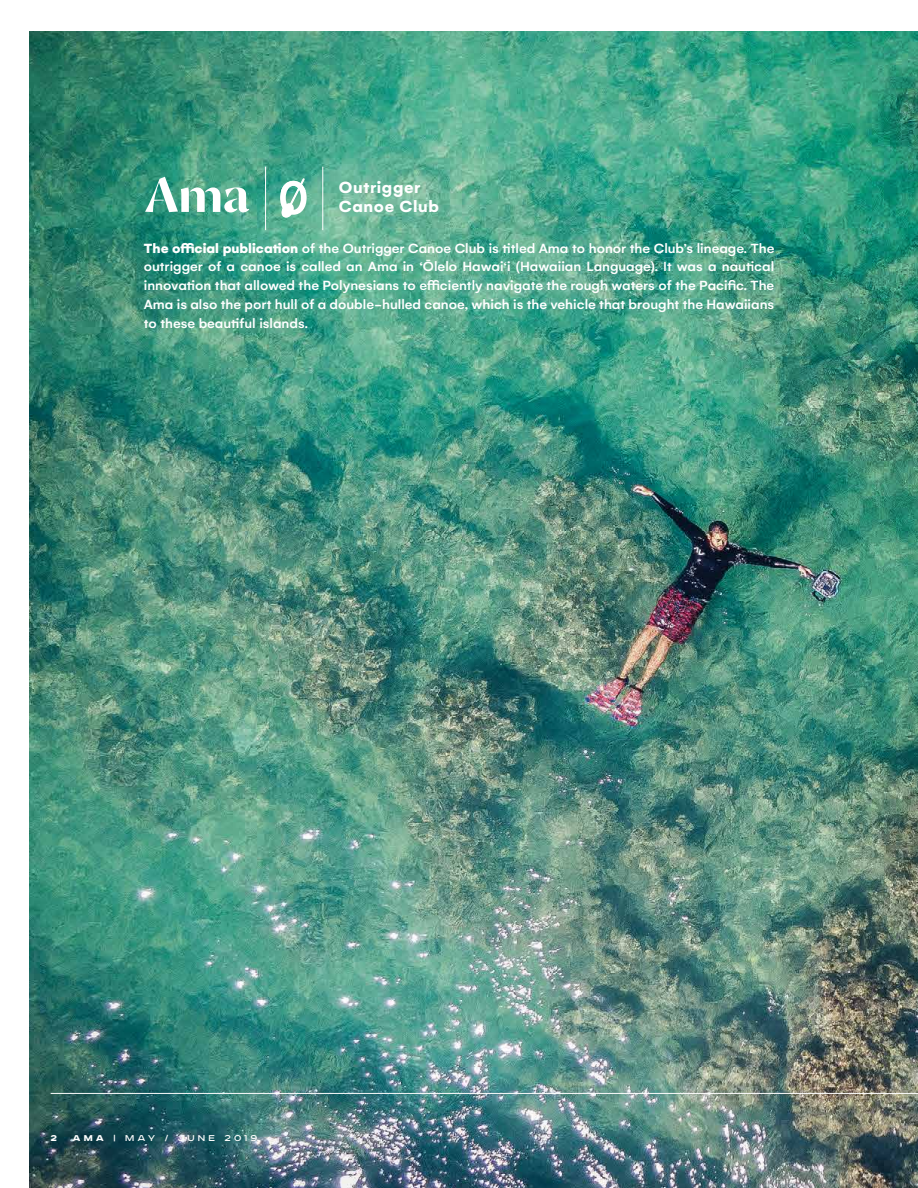
<style>
.page{position:relative;width:918px;height:1188px;background:#fff}
.page>*{position:absolute;margin:0;border:0;box-sizing:border-box;transform-origin:0 0}
.t1{font:700 17.4px/18.8px "Gelion";letter-spacing:.035em;color:#fff}
.t2{font:500 14.4px/18.8px "Gelion";color:#fff;text-align:justify}
.t3{font:10.65px "Road Radio";letter-spacing:.28em;color:#fff}
.t4{font:900 10.65px "Road Radio";color:#fff}
.s1{font-weight:900}
</style>
<div class="page">
<img style="left:30px;top:32px;width:888px;height:1156px">
<hr style="left:51px;top:1093px;width:867px;height:1px;background:#fff">
<svg style="left:145px;top:177px;width:104px;height:35px"></svg>
<svg style="left:280px;top:178px;width:27px;height:40px"></svg>
<hr style="left:265px;top:167px;width:1px;height:63px;background:#fff">
<hr style="left:322px;top:167px;width:1px;height:63px;background:#fff">
<p class="t1" style="left:339px;top:178px;width:102px">Outrigger<br>Canoe Club</p>
<p class="t2" style="left:144px;top:238px;width:632px"><span class="s1">The official publication</span> of the Outrigger Canoe Club is titled Ama to honor the Club’s lineage. The outrigger of a canoe is called an Ama in ‘Ōlelo Hawai‘i (Hawaiian Language). It was a nautical innovation that allowed the Polynesians to efficiently navigate the rough waters of the Pacific. The Ama is also the port hull of a double-hulled canoe, which is the vehicle that brought the Hawaiians to these beautiful islands.</p>
<p class="t4" style="left:51px;top:1132px;width:8px">2</p>
<p class="t3" style="left:73px;top:1132px;width:186px"><span class="s1">AMA</span> | MAY / JUNE 2019</p>
</div>
